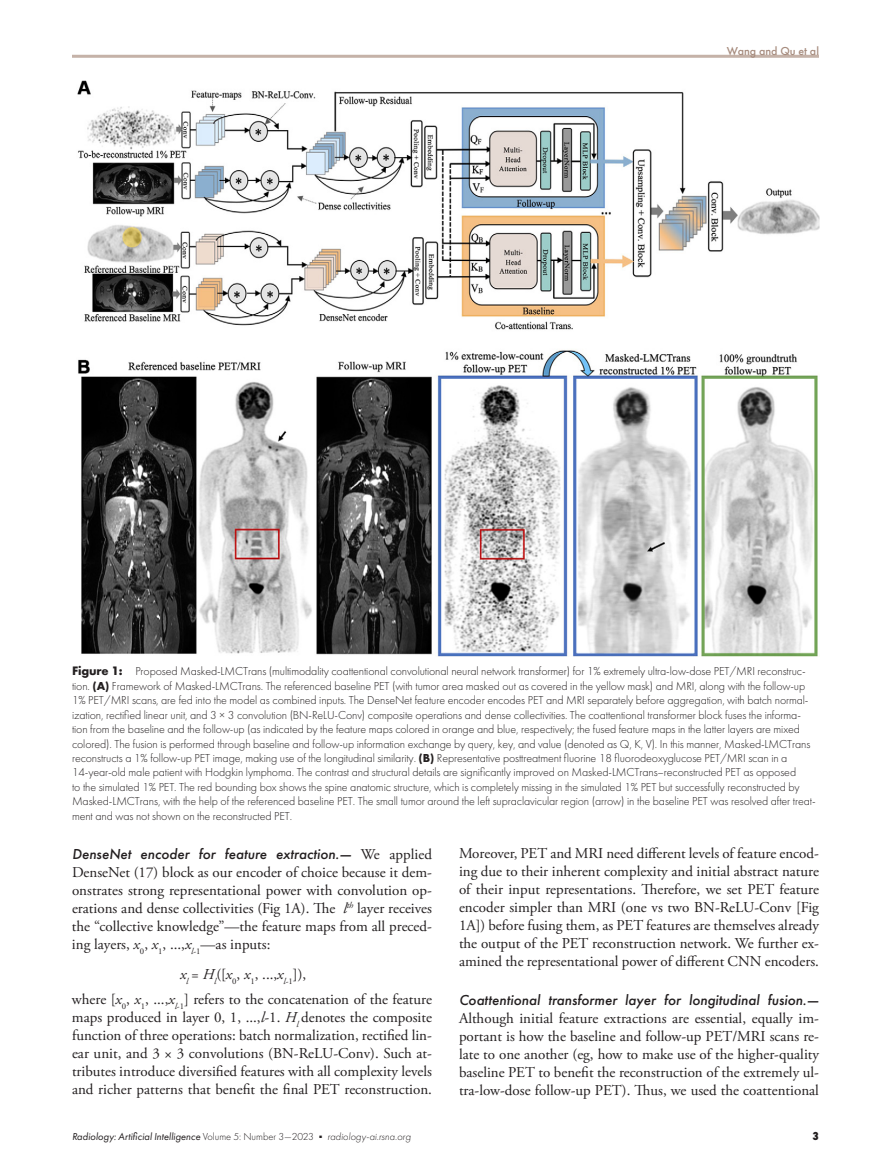
<style>
.page{position:relative;width:891px;height:1175px;background:#fff}
.page>*{position:absolute;margin:0;border:0;box-sizing:border-box;transform-origin:0 0}
.t1{font:15px/18px "Adobe Garamond Pro";color:#231f20;text-align:justify}
.t2{font:italic 500 15px "Futura PT";color:#231f20}
.t3{font:300 12px/14.4px "Futura PT";letter-spacing:-.01em;color:#231f20}
.t4{font:500 12px "Futura PT";color:#a68b7d}
.t5{font:800 12px "Futura PT Cond";color:#231f20}
.t6{font:italic 10.5px "Futura PT";color:#231f20}
.s1{font-weight:700;font-size:12.75px}
.s2{font-weight:700}
.s3{font-family:"Adobe Garamond Pro";font-weight:400;font-style:normal}
.s4{font-style:italic}
.s5{font-weight:300;font-style:normal}
.s6{font-weight:300}
</style>
<div class="page">
<hr style="left:72px;top:55px;width:747px;height:3px;background:#c5b2a8">
<img style="left:77px;top:80px;width:742px;height:576px">
<p class="t4" style="left:727px;top:44px;width:94px">Wang and Qu et al</p>
<p class="t3" style="left:72px;top:664px;width:745px"><span class="s1">Figure 1:</span> Proposed Masked-LMCTrans (multimodality coattentional convolutional neural network transformer) for 1% extremely ultra-low-dose PET/MRI reconstruc&shy;tion. <span class="s2">(A)</span> Framework of Masked-LMCTrans. The referenced baseline PET (with tumor area masked out as covered in the yellow mask) and MRI, along with the follow-up 1% PET/MRI scans, are fed into the model as combined inputs. The DenseNet feature encoder encodes PET and MRI separately before aggregation, with batch normal&shy;ization, rectified linear unit, and 3 × 3 convolution (BN-ReLU-Conv) composite operations and dense collectivities. The coattentional transformer block fuses the informa&shy;tion from the baseline and the follow-up (as indicated by the feature maps colored in orange and blue, respectively; the fused feature maps in the latter layers are mixed colored). The fusion is performed through baseline and follow-up information exchange by query, key, and value (denoted as Q, K, V). In this manner, Masked-LMCTrans reconstructs a 1% follow-up PET image, making use of the longitudinal similarity. <span class="s2">(B)</span> Representative posttreatment fluorine 18 fluorodeoxyglucose PET/MRI scan in a 14-year-old male patient with Hodgkin lymphoma. The contrast and structural details are significantly improved on Masked-LMCTrans–reconstructed PET as opposed<br>to the simulated 1% PET. The red bounding box shows the spine anatomic structure, which is completely missing in the simulated 1% PET but successfully reconstructed by Masked-LMCTrans, with the help of the referenced baseline PET. The small tumor around the left supraclavicular region (arrow) in the baseline PET was resolved after treat&shy;ment and was not shown on the reconstructed PET.</p>
<p class="t2" style="left:72px;top:844px;width:362px">DenseNet encoder for feature extraction.— <span class="s3">We applied</span></p>
<p class="t1" style="left:72px;top:863px;width:362px">DenseNet (17) block as our encoder of choice because it dem&shy;onstrates strong representational power with convolution op&shy;erations and dense collectivities (Fig 1A). The <span class="s4">l</span><sup>th</sup> layer receives the “collective knowledge”—the feature maps from all preced&shy;ing layers, <span class="s4">x</span><sub>0</sub>, <span class="s4">x</span><sub>1</sub>, ...,<span class="s4">x</span><sub>l</sub><sub>-1</sub>—as inputs:</p>
<p class="t1" style="left:72px;top:962px;width:361px;line-height:25.5px;text-indent:108px"><span class="s4">x</span><sub>l</sub> <span class="s4">= H</span><sub>l</sub>([<span class="s4">x</span><sub>0</sub>, <span class="s4">x</span><sub>1</sub>, ...,<span class="s4">x</span><sub>l</sub><sub>-1</sub>]),<br>where [<span class="s4">x</span><sub>0</sub>, <span class="s4">x</span><sub>1</sub>, ...,<span class="s4">x</span><sub>l</sub><sub>-1</sub>] refers to the concatenation of the feature</p>
<p class="t1" style="left:72px;top:1009px;width:362px">maps produced in layer 0, 1, ...,<span class="s4">l</span>-1. <span class="s4">H</span><sub>l</sub> denotes the composite function of three operations: batch normalization, rectified lin&shy;ear unit, and 3 × 3 convolutions (BN-ReLU-Conv). Such at&shy;tributes introduce diversified features with all complexity levels and richer patterns that benefit the final PET reconstruction.</p>
<p class="t1" style="left:459px;top:845px;width:362px">Moreover, PET and MRI need different levels of feature encod&shy;ing due to their inherent complexity and initial abstract nature of their input representations. Therefore, we set PET feature encoder simpler than MRI (one vs two BN-ReLU-Conv [Fig 1A]) before fusing them, as PET features are themselves already the output of the PET reconstruction network. We further ex&shy;amined the representational power of different CNN encoders.</p>
<p class="t2" style="left:459px;top:991px;width:362px">Coattentional transformer layer for longitudinal fusion.—</p>
<p class="t1" style="left:459px;top:1010px;width:362px">Although initial feature extractions are essential, equally im&shy;portant is how the baseline and follow-up PET/MRI scans re&shy;late to one another (eg, how to make use of the higher-quality baseline PET to benefit the reconstruction of the extremely ul&shy;tra-low-dose follow-up PET). Thus, we used the coattentional</p>
<p class="t6" style="left:72px;top:1130px;width:340px">Radiology: Artificial Intelligence <span class="s5">Volume 5: Number 3—2023</span> <sup>■</sup> <span class="s6">radiology-ai.rsna.org</span></p>
<p class="t5" style="left:813px;top:1128px;width:8px">3</p>
</div>
